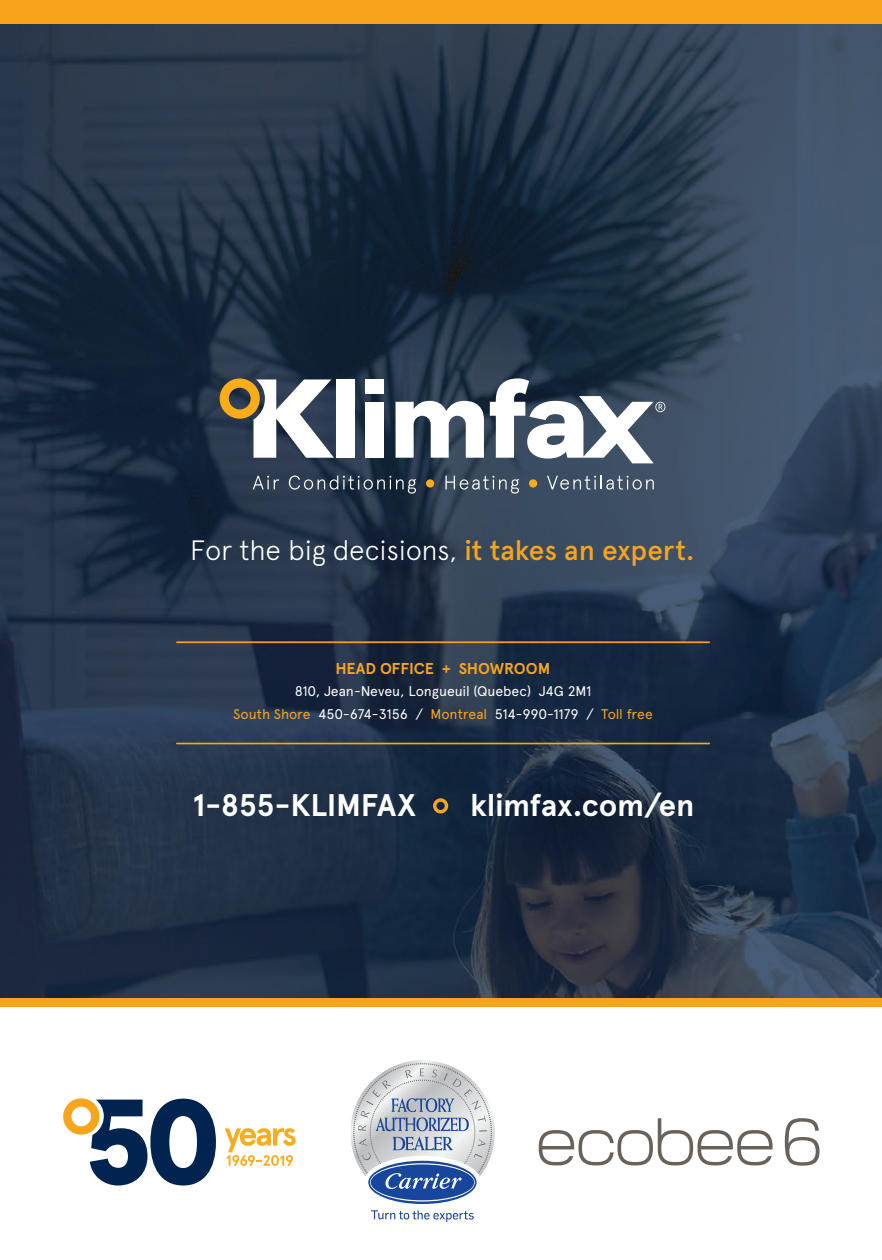
<style>
.page{position:relative;width:882px;height:1260px;background:#fff}
.page>*{position:absolute;margin:0;border:0;box-sizing:border-box;transform-origin:0 0}
.t1{font:700 31.15px "Apercu Pro";letter-spacing:-.005em;color:#fff}
.t2{font:300 28px "Apercu Pro";letter-spacing:-.015em;color:#fff}
.t3{font:700 15.75px "Apercu Pro";letter-spacing:-.005em;color:#f9a51b}
.t4{font:14px/22.4px "Apercu Pro";letter-spacing:-.005em;color:#fff;text-align:center}
.s1{font-weight:500;color:#f9a51b}
.s2{color:#f9a51b}
</style>
<div class="page">
<img style="left:0;top:24px;width:882px;height:974px">
<svg style="left:433px;top:798px;width:15px;height:15px"></svg>
<hr style="left:177px;top:641px;width:532px;height:2px;background:#f9a51b">
<hr style="left:177px;top:743px;width:532px;height:1px;background:#f9a51b">
<div style="left:0;top:998px;width:882px;height:9px;background:#f9a51b"></div>
<div style="left:0;top:0;width:882px;height:24px;background:#f9a51b"></div>
<div style="left:336px;top:379px;width:18px;height:79px;background:#fff"></div>
<div style="left:366px;top:402px;width:18px;height:56px;background:#fff"></div>
<div style="left:366px;top:379px;width:18px;height:15px;background:#fff"></div>
<svg style="left:396px;top:401px;width:88px;height:57px"></svg>
<svg style="left:490px;top:378px;width:175px;height:85px"></svg>
<svg style="left:220px;top:378px;width:114px;height:80px"></svg>
<div style="left:426px;top:479px;width:8px;height:9px;background:#faad19;border-radius:50%"></div>
<div style="left:529px;top:479px;width:8px;height:9px;background:#faad19;border-radius:50%"></div>
<svg style="left:253px;top:476px;width:26px;height:13px"></svg>
<svg style="left:289px;top:476px;width:127px;height:18px;background:#414f61"></svg>
<svg style="left:445px;top:476px;width:74px;height:18px"></svg>
<svg style="left:547px;top:476px;width:107px;height:14px"></svg>
<svg style="left:371px;top:1210px;width:103px;height:12px"></svg>
<svg style="left:350px;top:1060px;width:145px;height:142px"></svg>
<svg style="left:225px;top:1128px;width:71px;height:38px"></svg>
<svg style="left:63px;top:1098px;width:153px;height:88px"></svg>
<svg style="left:539px;top:1118px;width:234px;height:47px"></svg>
<svg style="left:785px;top:1118px;width:35px;height:48px"></svg>
<h2 class="t2" style="left:190px;top:530px;width:506px">For the big decisions, <span class="s1">it takes an expert.</span></h2>
<p class="t3" style="left:336px;top:656px;width:216px">HEAD OFFICE + SHOWROOM</p>
<p class="t4" style="left:233px;top:679px;width:421px">810, Jean-Neveu, Longueuil (Quebec) J4G 2M1<br><span class="s2">South Shore</span> 450-674-3156 / <span class="s2">Montreal</span> 514-990-1179 / <span class="s2">Toll free</span></p>
<h1 class="t1" style="left:193px;top:782px;width:225px">1-855-KLIMFAX</h1>
<h1 class="t1" style="left:470px;top:782px;width:226px">klimfax.com/en</h1>
</div>
